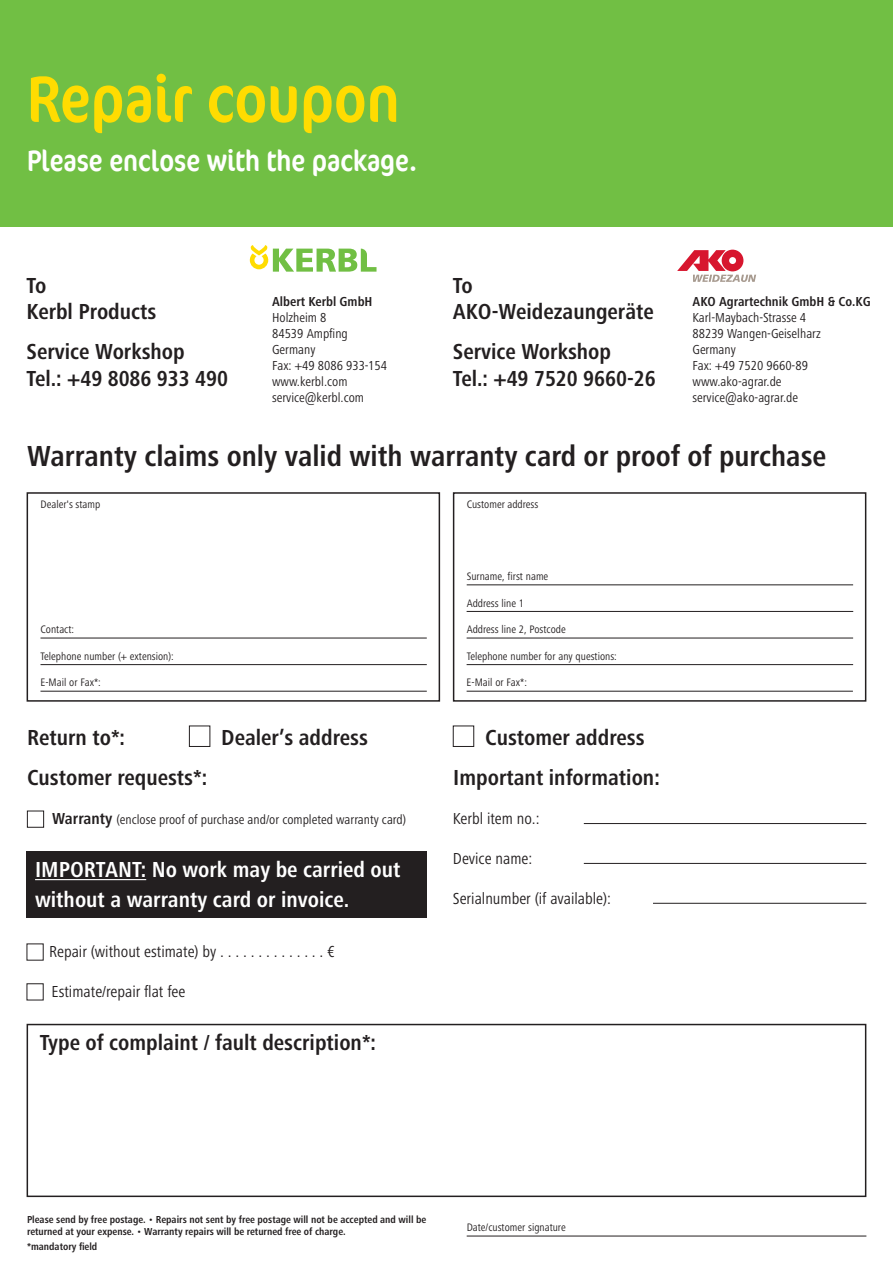
<style>
.page{position:relative;width:893px;height:1263px;background:#fff}
.page>*{position:absolute;margin:0;border:0;box-sizing:border-box;transform-origin:0 0}
.t1{font:condensed 66px "Cocon Offc Pro";color:#ffdc01}
.t2{font:700 condensed 30px "Frutiger Next LTW1 G";color:#231f20}
.t3{font:condensed 30px "Cocon Offc Pro";color:#fff}
.t4{font:700 condensed 22.5px/26.5px "Frutiger Next LTW1 G";color:#231f20}
.t5{font:700 condensed 22.5px/30px "Frutiger Next LTW1 G";color:#fff}
.t6{font:condensed 16.5px "Frutiger Next LTW1 G";color:#231f20}
.t7{font:condensed 13.5px/15.9px "Frutiger Next LTW1 G";color:#231f20}
.t8{font:700 condensed 13.5px "Frutiger Next LTW1 G";color:#231f20}
.t9{font:condensed 11.25px "Frutiger Next LTW1 G";color:#231f20}
.t10{font:700 condensed 10.5px/12px "Frutiger Next LTW1 G";color:#231f20}
.s1{font-weight:700;font-size:16.5px}
.s2{font-weight:400}
</style>
<div class="page">
<div style="left:27px;top:492px;width:413px;height:210px;border:2px solid #231f20"></div>
<div style="left:453px;top:492px;width:413px;height:210px;border:2px solid #231f20"></div>
<div style="left:0;top:0;width:893px;height:226px;background:#71bf44"></div>
<div style="left:27px;top:811px;width:17px;height:17px;border:1px solid #231f20"></div>
<div style="left:27px;top:983px;width:17px;height:17px;border:1px solid #231f20"></div>
<div style="left:27px;top:1024px;width:839px;height:173px;border:2px solid #231f20"></div>
<hr style="left:40px;top:638px;width:387px;height:1px;background:#231f20">
<hr style="left:467px;top:638px;width:386px;height:1px;background:#231f20">
<hr style="left:467px;top:611px;width:386px;height:1px;background:#231f20">
<hr style="left:467px;top:584px;width:386px;height:1px;background:#231f20">
<hr style="left:40px;top:664px;width:387px;height:1px;background:#231f20">
<hr style="left:40px;top:691px;width:387px;height:1px;background:#231f20">
<hr style="left:467px;top:691px;width:386px;height:1px;background:#231f20">
<hr style="left:467px;top:664px;width:386px;height:1px;background:#231f20">
<hr style="left:467px;top:1236px;width:399px;height:1px;background:#231f20">
<hr style="left:584px;top:823px;width:282px;height:1px;background:#231f20">
<hr style="left:584px;top:863px;width:282px;height:1px;background:#231f20">
<div style="left:27px;top:851px;width:400px;height:66px;background:#231f20"></div>
<hr style="left:35px;top:879px;width:111px;height:1px;background:#fff">
<svg style="left:250px;top:245px;width:126px;height:27px"></svg>
<hr style="left:653px;top:903px;width:213px;height:1px;background:#231f20">
<div style="left:189px;top:725px;width:21px;height:22px;border:1px solid #231f20"></div>
<div style="left:453px;top:725px;width:21px;height:22px;border:1px solid #231f20"></div>
<svg style="left:677px;top:250px;width:79px;height:32px"></svg>
<h1 class="t1" style="left:27px;top:54px;width:374px">Repair coupon</h1>
<h2 class="t3" style="left:27px;top:140px;width:392px">Please enclose with the package.</h2>
<h3 class="t4" style="left:27px;top:272px;width:131px">To<br>Kerbl Products</h3>
<h3 class="t4" style="left:27px;top:339px;width:203px">Service Workshop<br>Tel.: +49 8086 933 490</h3>
<p class="t8" style="left:272px;top:294px;width:102px">Albert Kerbl GmbH</p>
<p class="t7" style="left:272px;top:310px;width:116px">Holzheim 8<br>84539 Ampfing<br>Germany<br>Fax: +49 8086 933-154 www.kerbl.com service@kerbl.com</p>
<h3 class="t4" style="left:453px;top:272px;width:202px">To<br>AKO-Weidezaungeräte</h3>
<h3 class="t4" style="left:453px;top:339px;width:204px">Service Workshop<br>Tel.: +49 7520 9660-26</h3>
<p class="t8" style="left:692px;top:294px;width:180px">AKO Agrartechnik GmbH &amp; Co.KG</p>
<p class="t7" style="left:692px;top:310px;width:130px">Karl-Maybach-Strasse 4<br>88239 Wangen-Geiselharz<br>Germany<br>Fax: +49 7520 9660-89 www.ako-agrar.de service@ako-agrar.de</p>
<h2 class="t2" style="left:27px;top:438px;width:801px">Warranty claims only valid with warranty card or proof of purchase</h2>
<p class="t9" style="left:40px;top:497px;width:61px">Dealer's stamp</p>
<p class="t9" style="left:467px;top:497px;width:73px">Customer address</p>
<p class="t9" style="left:467px;top:570px;width:83px">Surname, first name</p>
<p class="t9" style="left:467px;top:596px;width:59px">Address line 1</p>
<p class="t9" style="left:40px;top:623px;width:35px">Contact:</p>
<p class="t9" style="left:467px;top:623px;width:101px">Address line 2, Postcode</p>
<p class="t9" style="left:467px;top:650px;width:152px">Telephone number for any questions:</p>
<p class="t9" style="left:40px;top:650px;width:135px">Telephone number (+ extension):</p>
<p class="t9" style="left:40px;top:676px;width:62px">E-Mail or Fax*:</p>
<p class="t9" style="left:467px;top:676px;width:62px">E-Mail or Fax*:</p>
<h3 class="t4" style="left:27px;top:724px;width:100px">Return to*:</h3>
<h3 class="t4" style="left:221px;top:724px;width:148px">Dealer’s address</h3>
<h3 class="t4" style="left:485px;top:724px;width:161px">Customer address</h3>
<h3 class="t4" style="left:27px;top:764px;width:182px">Customer requests*:</h3>
<h3 class="t4" style="left:453px;top:764px;width:208px">Important information:</h3>
<p class="t7" style="left:52px;top:812px;width:356px"><span class="s1">Warranty</span> (enclose proof of purchase and/or completed warranty card)</p>
<p class="t6" style="left:453px;top:809px;width:88px">Kerbl item no.:</p>
<p class="t6" style="left:453px;top:849px;width:81px">Device name:</p>
<p class="t6" style="left:453px;top:889px;width:160px">Serialnumber (if available):</p>
<h3 class="t5" style="left:35px;top:855px;width:367px">IMPORTANT: No work may be carried out without a warranty card or invoice.</h3>
<p class="t6" style="left:49px;top:942px;width:287px">Repair (without estimate) by . . . . . . . . . . . . . . €</p>
<p class="t6" style="left:52px;top:982px;width:135px">Estimate/repair flat fee</p>
<h3 class="t4" style="left:40px;top:1029px;width:338px">Type of complaint / fault description*:</h3>
<p class="t10" style="left:27px;top:1213px;width:401px">Please send by free postage. <span class="s2">•</span> Repairs not sent by free postage will not be accepted and will be returned at your expense. <span class="s2">•</span> Warranty repairs will be returned free of charge.</p>
<p class="t10" style="left:27px;top:1240px;width:72px">*mandatory field</p>
<p class="t9" style="left:467px;top:1221px;width:100px">Date/customer signature</p>
</div>
